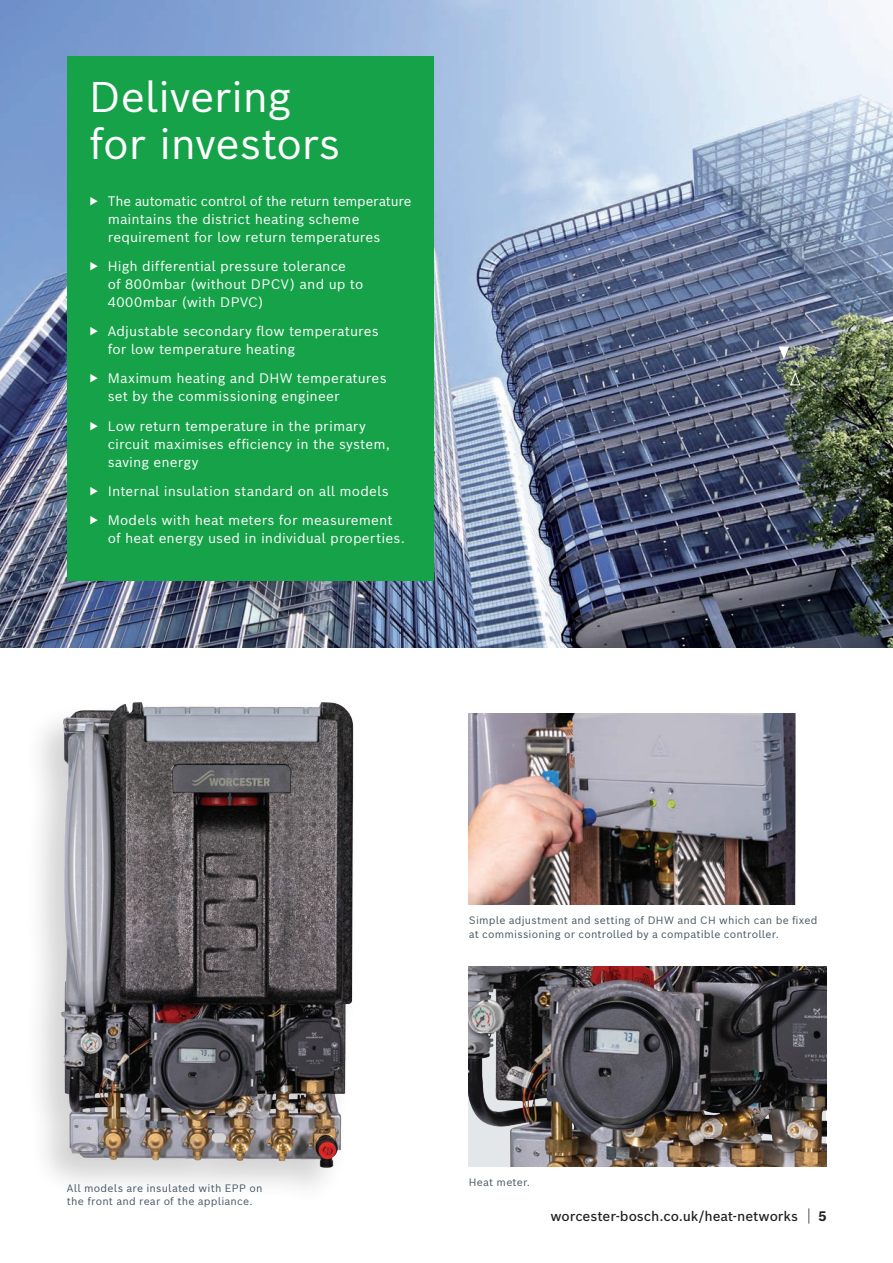
<style>
.page{position:relative;width:893px;height:1263px;background:#fff}
.page>*{position:absolute;margin:0;border:0;box-sizing:border-box;transform-origin:0 0}
.t1{font:42px/46.5px "Bosch Sans";letter-spacing:-.01em;color:#fff}
.body_text_9_12pt_LIG{font:13.5px/18px "Bosch Sans";letter-spacing:.005em;color:#fff}
.t2{font:500 13.5px "Bosch Sans";letter-spacing:-.005em;color:#231f20}
.t3{font:700 13.5px "Bosch Sans";color:#231f20}
.Caption_6_8pt{font:10.5px/13.5px "Bosch Sans";letter-spacing:.02em;color:#465664}
</style>
<div class="page">
<img style="left:0;top:0;width:893px;height:647px">
<div style="left:67px;top:56px;width:367px;height:524px;background:#16a249"></div>
<svg style="left:789px;top:372px;width:12px;height:14px"></svg>
<svg style="left:779px;top:347px;width:10px;height:12px"></svg>
<svg style="left:808px;top:1208px;width:1px;height:16px"></svg>
<img style="left:469px;top:967px;width:357px;height:200px">
<img style="left:469px;top:713px;width:327px;height:191px">
<div style="left:23px;top:696px;width:337px;height:511px;background:#231f20;opacity:.2"></div>
<img style="left:56px;top:699px;width:304px;height:491px">
<p class="t1" style="left:89px;top:72px;width:253px">Delivering for investors</p>
<p class="body_text_9_12pt_LIG" style="left:108px;top:192px;width:305px;text-indent:-18px">▶ The automatic control of the return temperature maintains the district heating scheme requirement for low return temperatures</p>
<p class="body_text_9_12pt_LIG" style="left:108px;top:257px;width:257px;text-indent:-18px">▶ High differential pressure tolerance<br>of 800mbar (without DPCV) and up to<br>4000mbar (with DPVC)</p>
<p class="body_text_9_12pt_LIG" style="left:108px;top:322px;width:273px;text-indent:-18px">▶ Adjustable secondary flow temperatures for low temperature heating</p>
<p class="body_text_9_12pt_LIG" style="left:108px;top:369px;width:280px;text-indent:-18px">▶ Maximum heating and DHW temperatures set by the commissioning engineer</p>
<p class="body_text_9_12pt_LIG" style="left:108px;top:416px;width:284px;text-indent:-18px">▶ Low return temperature in the primary circuit maximises efficiency in the system, saving energy</p>
<p class="body_text_9_12pt_LIG" style="left:89px;top:481px;width:301px">▶ Internal insulation standard on all models</p>
<p class="body_text_9_12pt_LIG" style="left:108px;top:511px;width:299px;text-indent:-18px">▶ Models with heat meters for measurement of heat energy used in individual properties.</p>
<p class="Caption_6_8pt" style="left:67px;top:1181px;width:197px">All models are insulated with EPP on the front and rear of the appliance.</p>
<p class="Caption_6_8pt" style="left:469px;top:913px;width:350px">Simple adjustment and setting of DHW and CH which can be fixed at commissioning or controlled by a compatible controller.</p>
<p class="Caption_6_8pt" style="left:469px;top:1175px;width:63px">Heat meter.</p>
<p class="t2" style="left:550px;top:1207px;width:249px">worcester-bosch.co.uk/heat-networks</p>
<p class="t3" style="left:818px;top:1207px;width:10px">5</p>
</div>
